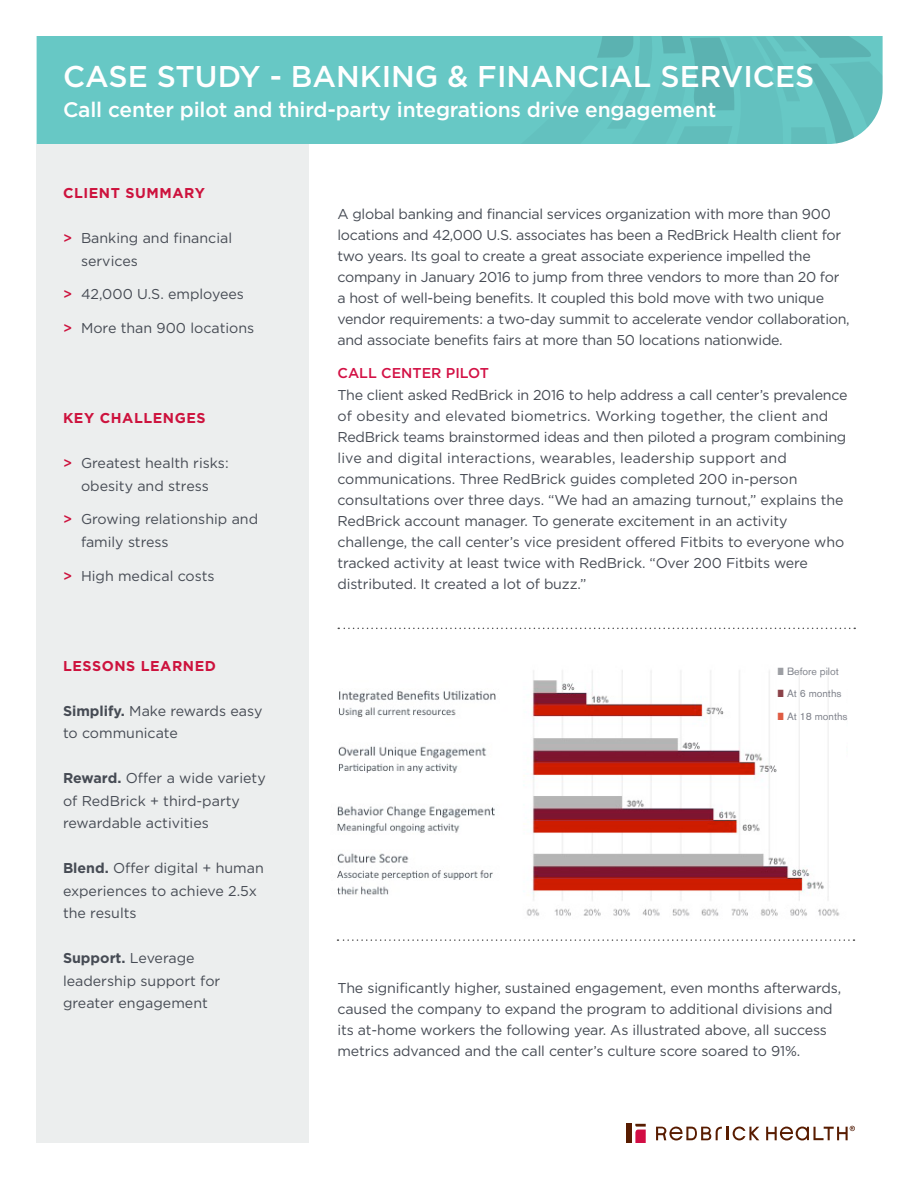
<style>
.page{position:relative;width:918px;height:1188px;background:#fff}
.page>*{position:absolute;margin:0;border:0;box-sizing:border-box;transform-origin:0 0}
.Case_Study_Header{font:500 30px "Gotham";color:#fff}
.Cover_title{font:500 21px "Gotham";letter-spacing:-.01em;color:#fff}
.bullets{font:14.25px/21px "Gotham";letter-spacing:-.01em;color:#464b54}
.body_text{font:14.25px/22.5px "Gotham";color:#464b54}
.subhead{font:700 14.25px "Gotham";letter-spacing:.04em;color:#cd123d}
.bullets-2{font:500 14.25px "Gotham";color:#d31145}
.bullets-3{font:10.5px "Akzidenz Grotesk BE";color:#81848c}
.bullets-4{font:10.5px "Akzidenz Grotesk BE";color:#7f828b}
.bullets-5{font:10.5px "Akzidenz Grotesk BE";color:#7e818a}
.s1{font-weight:500;color:#cd123d}
.s2{font-weight:700}
</style>
<div class="page">
<div style="left:37px;top:36px;width:443px;height:108px;background:#67c8c5"></div>
<svg style="left:480px;top:36px;width:403px;height:108px"></svg>
<div style="left:626px;top:1124px;width:6px;height:19px;background:#581c00"></div>
<svg style="left:635px;top:1124px;width:11px;height:19px"></svg>
<svg style="left:656px;top:1127px;width:103px;height:13px"></svg>
<svg style="left:766px;top:1126px;width:89px;height:14px"></svg>
<div style="left:36px;top:144px;width:273px;height:999px;background:#eceeee"></div>
<img style="left:337px;top:670px;width:503px;height:246px">
<svg style="left:338px;top:628px;width:517px;height:1px"></svg>
<svg style="left:338px;top:939px;width:517px;height:2px"></svg>
<svg style="left:778px;top:670px;width:6px;height:5px"></svg>
<svg style="left:778px;top:690px;width:6px;height:7px"></svg>
<svg style="left:778px;top:712px;width:6px;height:8px"></svg>
<p class="Case_Study_Header" style="left:63px;top:57px;width:753px">CASE STUDY - BANKING &amp; FINANCIAL SERVICES</p>
<p class="Cover_title" style="left:63px;top:96px;width:655px">Call center pilot and third-party integrations drive engagement</p>
<p class="subhead" style="left:63px;top:184px;width:143px">CLIENT SUMMARY</p>
<p class="bullets" style="left:81px;top:226px;width:153px;line-height:22.5px;text-indent:-18px"><span class="s1">&gt;</span> Banking and financial services</p>
<p class="bullets" style="left:63px;top:283px;width:183px"><span class="s1">&gt;</span> 42,000 U.S. employees</p>
<p class="bullets" style="left:63px;top:317px;width:193px"><span class="s1">&gt;</span> More than 900 locations</p>
<p class="subhead" style="left:63px;top:409px;width:144px">KEY CHALLENGES</p>
<p class="bullets" style="left:63px;top:451px;width:167px;line-height:22.5px;text-align:center"><span class="s1">&gt;</span> Greatest health risks: obesity and stress</p>
<p class="bullets" style="left:81px;top:508px;width:179px;line-height:22.5px;text-indent:-18px"><span class="s1">&gt;</span> Growing relationship and family stress</p>
<p class="bullets" style="left:63px;top:565px;width:153px"><span class="s1">&gt;</span> High medical costs</p>
<p class="subhead" style="left:63px;top:656px;width:155px">LESSONS LEARNED</p>
<p class="body_text" style="left:63px;top:699px;width:201px"><span class="s2">Simplify.</span> Make rewards easy to communicate</p>
<p class="body_text" style="left:63px;top:766px;width:204px"><span class="s2">Reward.</span> Offer a wide variety of RedBrick + third-party rewardable activities</p>
<p class="body_text" style="left:63px;top:856px;width:202px"><span class="s2">Blend.</span> Offer digital + human experiences to achieve 2.5x the results</p>
<p class="body_text" style="left:63px;top:946px;width:159px"><span class="s2">Support.</span> Leverage leadership support for greater engagement</p>
<p class="bullets" style="left:338px;top:203px;width:514px">A global banking and financial services organization with more than 900 locations and 42,000 U.S. associates has been a RedBrick Health client for two years. Its goal to create a great associate experience impelled the company in January 2016 to jump from three vendors to more than 20 for a host of well-being benefits. It coupled this bold move with two unique vendor requirements: a two-day summit to accelerate vendor collaboration, and associate benefits fairs at more than 50 locations nationwide.</p>
<p class="bullets-2" style="left:338px;top:363px;width:153px">CALL CENTER PILOT</p>
<p class="bullets" style="left:338px;top:384px;width:511px">The client asked RedBrick in 2016 to help address a call center’s prevalence of obesity and elevated biometrics. Working together, the client and RedBrick teams brainstormed ideas and then piloted a program combining live and digital interactions, wearables, leadership support and communications. Three RedBrick guides completed 200 in-person consultations over three days. “We had an amazing turnout,” explains the RedBrick account manager. To generate excitement in an activity challenge, the call center’s vice president offered Fitbits to everyone who tracked activity at least twice with RedBrick. “Over 200 Fitbits were distributed. It created a lot of buzz.”</p>
<p class="bullets-3" style="left:787px;top:665px;width:53px">Before pilot</p>
<p class="bullets-5" style="left:787px;top:687px;width:56px">At 6 months</p>
<p class="bullets-4" style="left:787px;top:710px;width:62px">At 18 months</p>
<p class="bullets" style="left:338px;top:977px;width:505px">The significantly higher, sustained engagement, even months afterwards, caused the company to expand the program to additional divisions and its at-home workers the following year. As illustrated above, all success metrics advanced and the call center’s culture score soared to 91%.</p>
</div>
